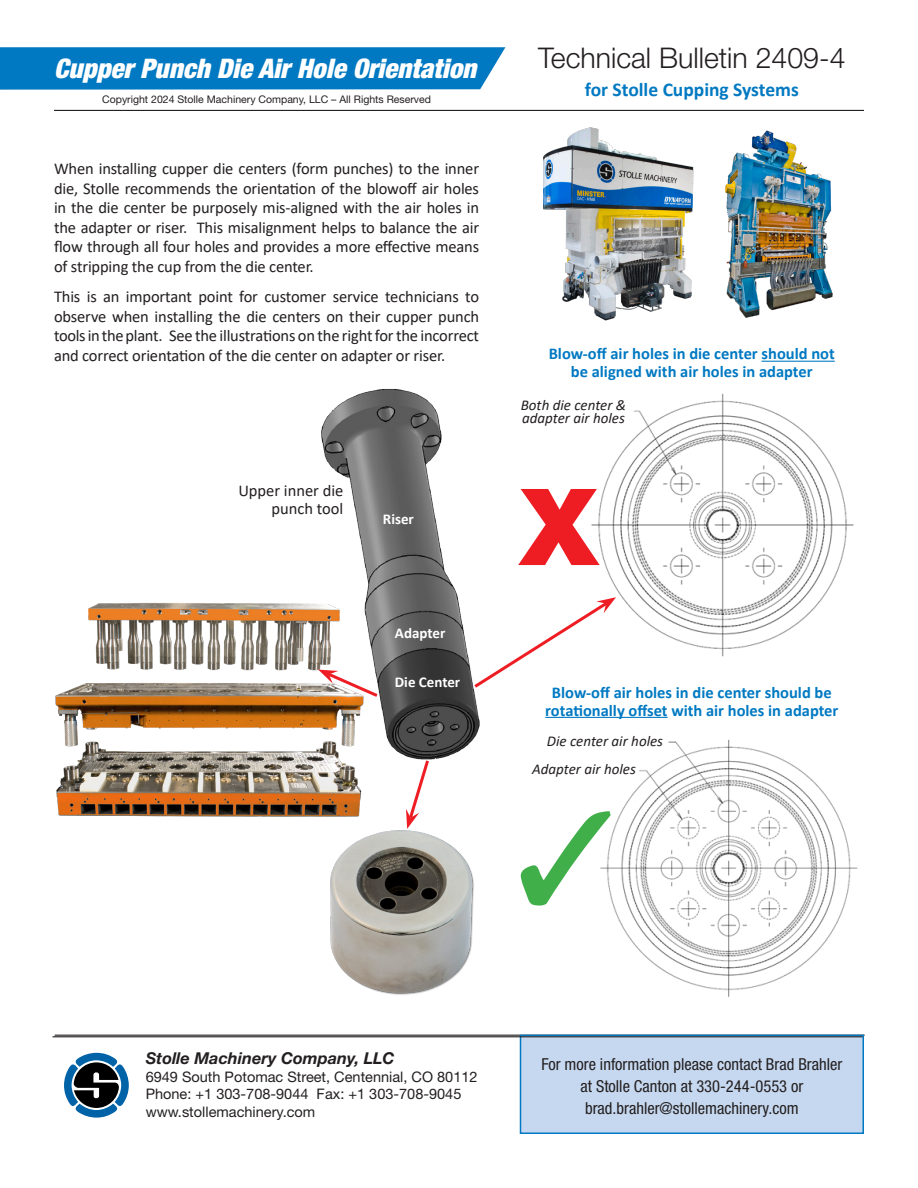
<style>
.page{position:relative;width:918px;height:1188px;background:#fff}
.page>*{position:absolute;margin:0;border:0;box-sizing:border-box;transform-origin:0 0}
.t1{font:900 106.5px "Helvetica Neue LT Std";color:#ee1d23}
.t2{font:300 28.5px "Helvetica Neue LT Std";color:#231f20}
.t3{font:italic 900 condensed 27px "Helvetica Neue LT Std";color:#fff}
.t4{font:700 19.5px "Calibri";color:#0079c2}
.t5{font:16.5px/19.5px "Calibri";letter-spacing:-.01em;color:#231f20;text-align:justify}
.t6{font:700 16.5px "Calibri";color:#0079c2}
.t7{font:condensed 16.5px "Helvetica Neue LT Std";color:#231f20}
.t8{font:italic 700 16.35px "Helvetica Neue LT Std";color:#231f20}
.t9{font:italic 15px/13.5px "Calibri";color:#231f20}
.t10{font:700 15px "Calibri";color:#fff}
.t11{font:14.55px/17.4px "Helvetica Neue LT Std";color:#231f20}
.t12{font:10.5px "Helvetica Neue LT Std";color:#231f20}
</style>
<div class="page">
<hr style="left:55px;top:1035px;width:810px;height:1px;background:#231f20">
<div style="left:520px;top:1035px;width:344px;height:99px;background:#c6d8ef;border:2px solid #0079c2"></div>
<div style="left:0;top:47px;width:505px;height:43px;background:#0079c2"></div>
<hr style="left:54px;top:110px;width:810px;height:1px;background:#231f20">
<svg style="left:64px;top:1053px;width:65px;height:65px"></svg>
<img style="left:55px;top:602px;width:307px;height:215px">
<hr style="left:52px;top:1036px;width:810px;height:1px;background:#231f20">
<img style="left:543px;top:127px;width:151px;height:194px">
<img style="left:725px;top:130px;width:108px;height:188px">
<img style="left:296px;top:389px;width:184px;height:375px">
<img style="left:611px;top:739px;width:247px;height:258px">
<img style="left:591px;top:393px;width:263px;height:264px">
<img style="left:330px;top:830px;width:144px;height:165px">
<svg style="left:318px;top:670px;width:63px;height:29px"></svg>
<svg style="left:471px;top:597px;width:145px;height:94px"></svg>
<hr style="left:762px;top:361px;width:73px;height:1px;background:#0079c2">
<hr style="left:545px;top:717px;width:123px;height:1px;background:#0079c2">
<svg style="left:406px;top:757px;width:25px;height:72px"></svg>
<div style="left:539px;top:389px;width:93px;height:42px;background:#fff"></div>
<div style="left:532px;top:761px;width:107px;height:21px;background:#fff"></div>
<div style="left:559px;top:731px;width:107px;height:21px;background:#fff"></div>
<svg style="left:600px;top:837px;width:11px;height:62px"></svg>
<p class="t3" style="left:54px;top:52px;width:424px">Cupper Punch Die Air Hole Orientation</p>
<p class="t12" style="left:102px;top:93px;width:330px">Copyright 2024 Stolle Machinery Company, LLC – All Rights Reserved</p>
<p class="t5" style="left:54px;top:159px;width:427px">When installing cupper die centers (form punches) to the inner die, Stolle recommends the orientation of the blowoff air holes in the die center be purposely mis-aligned with the air holes in the adapter or riser. This misalignment helps to balance the air flow through all four holes and provides a more effective means of stripping the cup from the die center.</p>
<p class="t5" style="left:54px;top:287px;width:427px">This is an important point for customer service technicians to observe when installing the die centers on their cupper punch tools in the plant. See the illustrations on the right for the incorrect and correct orientation of the die center on adapter or riser.</p>
<p class="t5" style="left:238px;top:481px;width:107px;line-height:18px;text-align:right">Upper inner die punch tool</p>
<p class="t10" style="left:383px;top:509px;width:32px">Riser</p>
<p class="t10" style="left:395px;top:622px;width:52px">Adapter</p>
<p class="t10" style="left:395px;top:672px;width:67px">Die Center</p>
<p class="t2" style="left:538px;top:40px;width:309px">Technical Bulletin 2409-4</p>
<p class="t4" style="left:585px;top:76px;width:215px">for Stolle Cupping Systems</p>
<p class="t6" style="left:549px;top:342px;width:288px">Blow-off air holes in die center should not</p>
<p class="t6" style="left:571px;top:360px;width:243px">be aligned with air holes in adapter</p>
<p class="t9" style="left:521px;top:397px;width:107px">Both die center &amp; adapter air holes</p>
<p class="t1" style="left:519px;top:464px;width:80px">X</p>
<p class="t6" style="left:552px;top:680px;width:281px">Blow-off air holes in die center should be</p>
<p class="t6" style="left:545px;top:698px;width:295px">rotationally offset with air holes in adapter</p>
<p class="t9" style="left:547px;top:734px;width:118px">Die center air holes</p>
<p class="t9" style="left:532px;top:761px;width:105px">Adapter air holes</p>
<p class="t8" style="left:146px;top:1048px;width:251px">Stolle Machinery Company, LLC</p>
<p class="t11" style="left:146px;top:1068px;width:333px">6949 South Potomac Street, Centennial, CO 80112<br>Phone: +1 303-708-9044 Fax: +1 303-708-9045 www.stollemachinery.com</p>
<p class="t7" style="left:541px;top:1055px;width:302px">For more information please contact Brad Brahler</p>
<p class="t7" style="left:580px;top:1077px;width:225px">at Stolle Canton at 330-244-0553 or</p>
<p class="t7" style="left:585px;top:1098px;width:215px">brad.brahler@stollemachinery.com</p>
</div>
